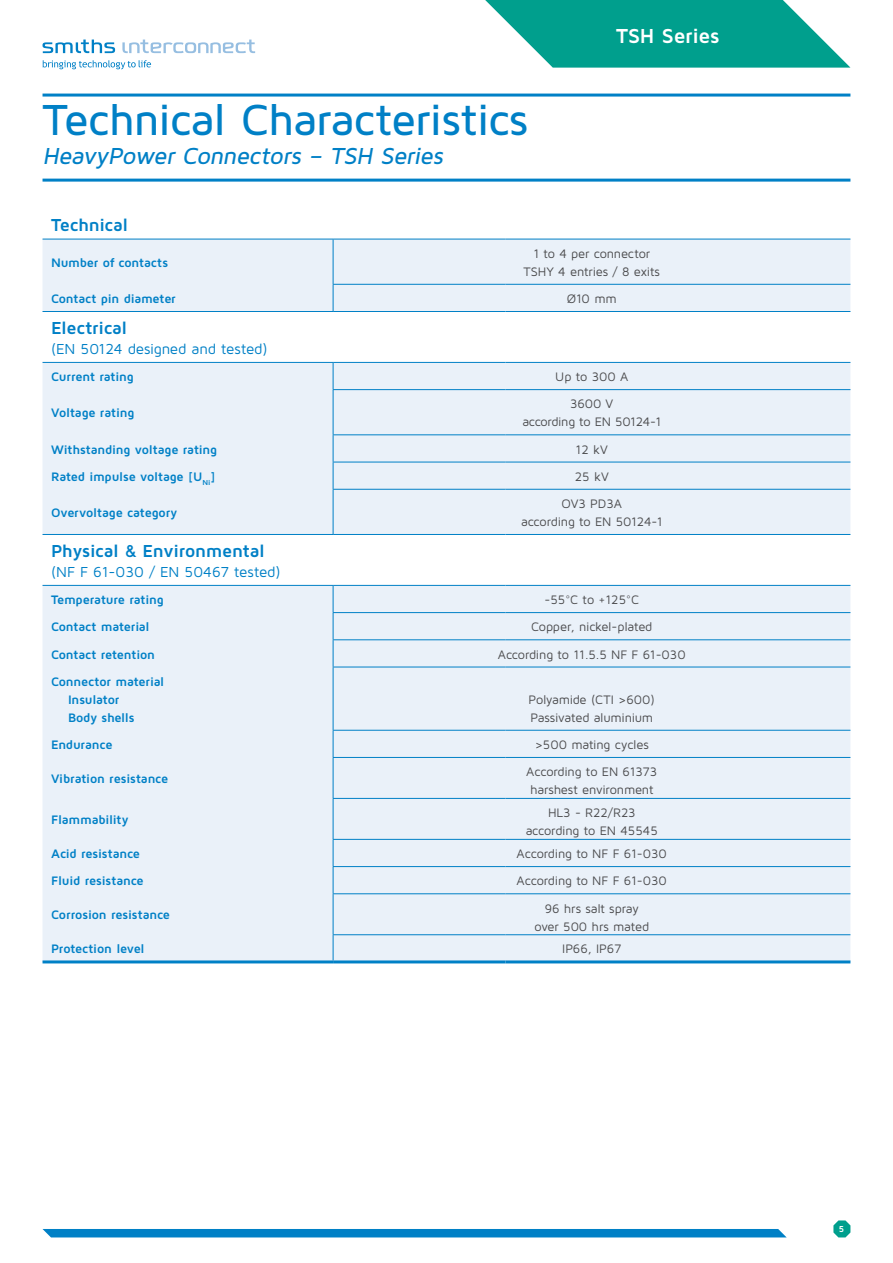
<style>
.page{position:relative;width:893px;height:1263px;background:#fff}
.page>*{position:absolute;margin:0;border:0;box-sizing:border-box;transform-origin:0 0}
.t1{font:500 45px "Maven Pro";letter-spacing:-.02em;color:#0080c6}
.t2{font:italic 500 24px "Maven Pro";color:#0080c6}
.t3{font:700 21px "Maven Pro";letter-spacing:-.01em;color:#fff}
.t4{font:700 18px "Maven Pro";letter-spacing:-.015em;color:#0080c6}
.t5{font:15px "Maven Pro";letter-spacing:-.01em;color:#0080c6}
.t6{font:12.75px/18px "Maven Pro";letter-spacing:-.01em;color:#4b4b4d;text-align:center}
.t7{font:700 12.75px/18px "Maven Pro";letter-spacing:-.015em;color:#0080c6}
.t8{font:700 9px "Maven Pro";color:#fff}
</style>
<div class="page">
<svg style="left:485px;top:0;width:365px;height:68px"></svg>
<svg style="left:43px;top:40px;width:72px;height:13px"></svg>
<svg style="left:122px;top:40px;width:133px;height:13px"></svg>
<svg style="left:43px;top:60px;width:108px;height:9px"></svg>
<svg style="left:833px;top:1220px;width:17px;height:17px"></svg>
<div style="left:43px;top:1229px;width:743px;height:8px;background:#0080c6"></div>
<hr style="left:43px;top:179px;width:807px;height:3px;background:#0080c6">
<hr style="left:43px;top:94px;width:807px;height:3px;background:#0080c6">
<div style="left:43px;top:240px;width:807px;height:720px;background:#eaf1f9"></div>
<svg style="left:43px;top:312px;width:807px;height:273px;fill:#eaf1f9"></svg>
<hr style="left:43px;top:239px;width:290px;height:1px;background:#0080c6">
<hr style="left:333px;top:239px;width:173px;height:1px;background:#0080c6">
<hr style="left:506px;top:239px;width:172px;height:1px;background:#0080c6">
<hr style="left:678px;top:239px;width:172px;height:1px;background:#0080c6">
<hr style="left:43px;top:311px;width:290px;height:1px;background:#0080c6">
<hr style="left:333px;top:311px;width:173px;height:1px;background:#0080c6">
<hr style="left:506px;top:311px;width:172px;height:1px;background:#0080c6">
<hr style="left:678px;top:311px;width:172px;height:1px;background:#0080c6">
<hr style="left:333px;top:284px;width:173px;height:1px;background:#0080c6">
<hr style="left:506px;top:284px;width:172px;height:1px;background:#0080c6">
<hr style="left:678px;top:284px;width:172px;height:1px;background:#0080c6">
<hr style="left:333px;top:389px;width:173px;height:1px;background:#0080c6">
<hr style="left:506px;top:389px;width:172px;height:1px;background:#0080c6">
<hr style="left:678px;top:389px;width:172px;height:1px;background:#0080c6">
<hr style="left:333px;top:434px;width:173px;height:1px;background:#0080c6">
<hr style="left:506px;top:434px;width:172px;height:1px;background:#0080c6">
<hr style="left:678px;top:434px;width:172px;height:1px;background:#0080c6">
<hr style="left:43px;top:362px;width:290px;height:1px;background:#0080c6">
<hr style="left:333px;top:362px;width:173px;height:1px;background:#0080c6">
<hr style="left:506px;top:362px;width:172px;height:1px;background:#0080c6">
<hr style="left:678px;top:362px;width:172px;height:1px;background:#0080c6">
<hr style="left:333px;top:462px;width:173px;height:1px;background:#0080c6">
<hr style="left:506px;top:462px;width:172px;height:1px;background:#0080c6">
<hr style="left:678px;top:462px;width:172px;height:1px;background:#0080c6">
<hr style="left:333px;top:489px;width:173px;height:1px;background:#0080c6">
<hr style="left:506px;top:489px;width:172px;height:1px;background:#0080c6">
<hr style="left:678px;top:489px;width:172px;height:1px;background:#0080c6">
<hr style="left:43px;top:534px;width:290px;height:1px;background:#0080c6">
<hr style="left:333px;top:534px;width:173px;height:1px;background:#0080c6">
<hr style="left:506px;top:534px;width:172px;height:1px;background:#0080c6">
<hr style="left:678px;top:534px;width:172px;height:1px;background:#0080c6">
<svg style="left:333px;top:363px;width:1px;height:26px"></svg>
<hr style="left:333px;top:390px;width:1px;height:44px;background:#0080c6">
<hr style="left:333px;top:490px;width:1px;height:44px;background:#0080c6">
<hr style="left:333px;top:239px;width:1px;height:45px;background:#0080c6">
<svg style="left:333px;top:285px;width:1px;height:26px"></svg>
<hr style="left:333px;top:585px;width:173px;height:1px;background:#0080c6">
<hr style="left:506px;top:585px;width:172px;height:1px;background:#0080c6">
<hr style="left:678px;top:585px;width:172px;height:1px;background:#0080c6">
<hr style="left:333px;top:612px;width:173px;height:1px;background:#0080c6">
<hr style="left:506px;top:612px;width:172px;height:1px;background:#0080c6">
<hr style="left:678px;top:612px;width:172px;height:1px;background:#0080c6">
<hr style="left:333px;top:639px;width:173px;height:1px;background:#0080c6">
<hr style="left:506px;top:639px;width:172px;height:1px;background:#0080c6">
<hr style="left:678px;top:639px;width:172px;height:1px;background:#0080c6">
<hr style="left:333px;top:667px;width:173px;height:1px;background:#0080c6">
<hr style="left:506px;top:667px;width:172px;height:1px;background:#0080c6">
<hr style="left:678px;top:667px;width:172px;height:1px;background:#0080c6">
<hr style="left:333px;top:730px;width:173px;height:1px;background:#0080c6">
<hr style="left:506px;top:730px;width:172px;height:1px;background:#0080c6">
<hr style="left:678px;top:730px;width:172px;height:1px;background:#0080c6">
<hr style="left:333px;top:757px;width:173px;height:1px;background:#0080c6">
<hr style="left:506px;top:757px;width:172px;height:1px;background:#0080c6">
<hr style="left:678px;top:757px;width:172px;height:1px;background:#0080c6">
<hr style="left:333px;top:798px;width:173px;height:1px;background:#0080c6">
<hr style="left:506px;top:798px;width:172px;height:1px;background:#0080c6">
<hr style="left:678px;top:798px;width:172px;height:1px;background:#0080c6">
<hr style="left:333px;top:839px;width:173px;height:1px;background:#0080c6">
<hr style="left:506px;top:839px;width:172px;height:1px;background:#0080c6">
<hr style="left:678px;top:839px;width:172px;height:1px;background:#0080c6">
<hr style="left:333px;top:866px;width:173px;height:1px;background:#0080c6">
<hr style="left:506px;top:866px;width:172px;height:1px;background:#0080c6">
<hr style="left:678px;top:866px;width:172px;height:1px;background:#0080c6">
<hr style="left:333px;top:893px;width:173px;height:1px;background:#0080c6">
<hr style="left:506px;top:893px;width:172px;height:1px;background:#0080c6">
<hr style="left:678px;top:893px;width:172px;height:1px;background:#0080c6">
<hr style="left:333px;top:934px;width:173px;height:1px;background:#0080c6">
<hr style="left:506px;top:934px;width:172px;height:1px;background:#0080c6">
<hr style="left:678px;top:934px;width:172px;height:1px;background:#0080c6">
<hr style="left:333px;top:667px;width:1px;height:63px;background:#0080c6">
<svg style="left:333px;top:731px;width:1px;height:26px"></svg>
<hr style="left:333px;top:758px;width:1px;height:40px;background:#0080c6">
<hr style="left:333px;top:799px;width:1px;height:40px;background:#0080c6">
<svg style="left:333px;top:840px;width:1px;height:53px"></svg>
<hr style="left:333px;top:894px;width:1px;height:40px;background:#0080c6">
<svg style="left:333px;top:935px;width:1px;height:25px"></svg>
<hr style="left:43px;top:960px;width:290px;height:3px;background:#0080c6">
<hr style="left:333px;top:960px;width:173px;height:3px;background:#0080c6">
<hr style="left:506px;top:960px;width:172px;height:3px;background:#0080c6">
<hr style="left:678px;top:960px;width:172px;height:3px;background:#0080c6">
<svg style="left:333px;top:435px;width:1px;height:54px"></svg>
<hr style="left:43px;top:585px;width:290px;height:1px;background:#0080c6">
<svg style="left:333px;top:586px;width:1px;height:81px"></svg>
<h1 class="t1" style="left:43px;top:92px;width:487px">Technical Characteristics</h1>
<h2 class="t2" style="left:43px;top:141px;width:407px">HeavyPower Connectors – TSH Series</h2>
<h3 class="t3" style="left:616px;top:22px;width:105px">TSH Series</h3>
<h3 class="t4" style="left:51px;top:213px;width:79px">Technical</h3>
<p class="t7" style="left:51px;top:253px;width:119px">Number of contacts</p>
<p class="t6" style="left:523px;top:244px;width:138px">1 to 4 per connector<br>TSHY 4 entries / 8 exits</p>
<p class="t7" style="left:51px;top:289px;width:126px">Contact pin diameter</p>
<p class="t6" style="left:567px;top:289px;width:52px">Ø10 mm</p>
<h3 class="t4" style="left:51px;top:317px;width:78px">Electrical</h3>
<p class="t5" style="left:51px;top:339px;width:218px">(EN 50124 designed and tested)</p>
<p class="t7" style="left:51px;top:367px;width:84px">Current rating</p>
<p class="t6" style="left:555px;top:367px;width:75px">Up to 300 A</p>
<p class="t7" style="left:51px;top:403px;width:85px">Voltage rating</p>
<p class="t6" style="left:522px;top:394px;width:140px">3600 V<br>according to EN 50124-1</p>
<p class="t7" style="left:51px;top:440px;width:168px">Withstanding voltage rating</p>
<p class="t6" style="left:576px;top:440px;width:34px">12 kV</p>
<p class="t7" style="left:51px;top:467px;width:166px">Rated impulse voltage [U<sub>Ni</sub>]</p>
<p class="t6" style="left:575px;top:467px;width:35px">25 kV</p>
<p class="t7" style="left:51px;top:503px;width:128px">Overvoltage category</p>
<p class="t6" style="left:521px;top:494px;width:143px">OV3 PD3A<br>according to EN 50124-1</p>
<h3 class="t4" style="left:51px;top:540px;width:215px">Physical &amp; Environmental</h3>
<p class="t5" style="left:51px;top:562px;width:231px">(NF F 61-030 / EN 50467 tested)</p>
<p class="t7" style="left:51px;top:590px;width:114px">Temperature rating</p>
<p class="t6" style="left:544px;top:590px;width:96px">-55°C to +125°C</p>
<p class="t7" style="left:51px;top:617px;width:100px">Contact material</p>
<p class="t6" style="left:531px;top:617px;width:123px">Copper, nickel-plated</p>
<p class="t7" style="left:51px;top:645px;width:106px">Contact retention</p>
<p class="t6" style="left:498px;top:645px;width:190px">According to 11.5.5 NF F 61-030</p>
<p class="t7" style="left:68px;top:672px;width:98px;text-indent:-17px">Connector material<br>Insulator<br>Body shells</p>
<p class="t6" style="left:529px;top:690px;width:128px;text-align:left">Polyamide (CTI &gt;600)<br>Passivated aluminium</p>
<p class="t7" style="left:51px;top:735px;width:63px">Endurance</p>
<p class="t6" style="left:535px;top:735px;width:116px">&gt;500 mating cycles</p>
<p class="t7" style="left:51px;top:769px;width:119px">Vibration resistance</p>
<p class="t6" style="left:526px;top:762px;width:133px">According to EN 61373 harshest environment</p>
<p class="t7" style="left:51px;top:810px;width:79px">Flammability</p>
<p class="t6" style="left:526px;top:803px;width:134px">HL3 - R22/R23 according to EN 45545</p>
<p class="t7" style="left:51px;top:844px;width:91px">Acid resistance</p>
<p class="t6" style="left:517px;top:844px;width:152px">According to NF F 61-030</p>
<p class="t7" style="left:51px;top:871px;width:94px">Fluid resistance</p>
<p class="t6" style="left:517px;top:871px;width:152px">According to NF F 61-030</p>
<p class="t7" style="left:51px;top:905px;width:121px">Corrosion resistance</p>
<p class="t6" style="left:534px;top:899px;width:116px">96 hrs salt spray over 500 hrs mated</p>
<p class="t7" style="left:51px;top:939px;width:95px">Protection level</p>
<p class="t6" style="left:562px;top:940px;width:61px">IP66, IP67</p>
<p class="t8" style="left:839px;top:1223px;width:7px">5</p>
</div>
